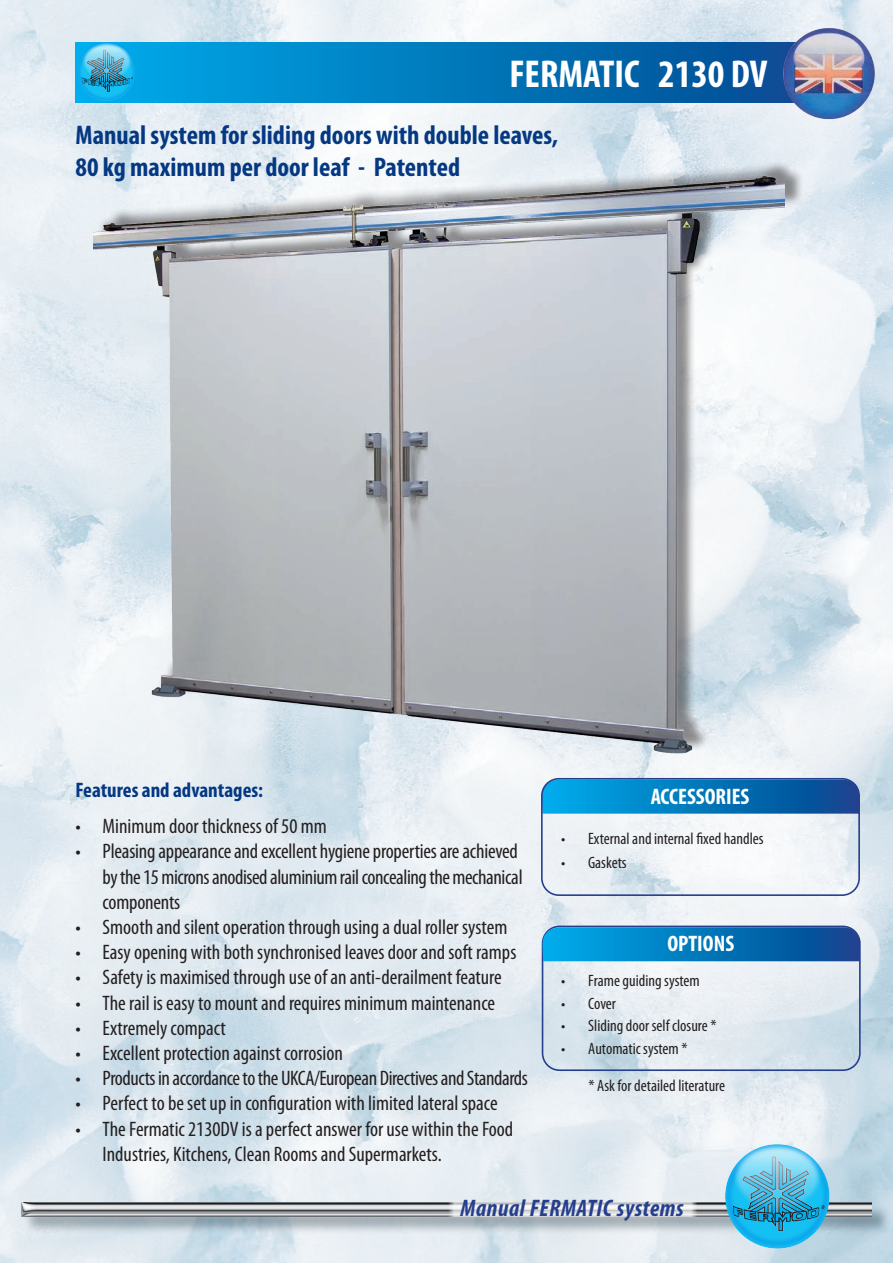
<style>
.page{position:relative;width:893px;height:1263px;background:#fff}
.page>*{position:absolute;margin:0;border:0;box-sizing:border-box;transform-origin:0 0}
.t1{font:700 condensed 39px "Myriad Pro";color:#fff}
.t2{font:700 condensed 27px "Myriad Pro";color:#043883}
.t3{font:italic 700 condensed 24px "Myriad Pro";letter-spacing:.025em;color:#253f8e}
.t4{font:700 condensed 22.5px "Myriad Pro";color:#fff}
.t5{font:condensed 21px/25.2px "Myriad Pro";color:#231f20}
.t6{font:condensed 21px "Myriad Pro";letter-spacing:-.02em;color:#231f20}
.t7{font:700 condensed 21px "Myriad Pro";color:#043883}
.t8{font:condensed 16.5px "Myriad Pro";color:#231f20}
</style>
<div class="page">
<img style="left:0;top:0;width:893px;height:1263px">
<svg style="left:76px;top:43px;width:703px;height:59px;background:#0078bc"></svg>
<img style="left:77px;top:43px;width:59px;height:58px">
<img style="left:80px;top:43px;width:53px;height:39px">
<img style="left:82px;top:49px;width:51px;height:43px">
<div style="left:24px;top:1204px;width:866px;height:31px;background:#001522;opacity:.3"></div>
<img style="left:21px;top:1202px;width:851px;height:15px">
<svg style="left:448px;top:1202px;width:248px;height:15px"></svg>
<img style="left:779px;top:22px;width:100px;height:103px">
<img style="left:725px;top:1144px;width:104px;height:104px">
<img style="left:730px;top:1144px;width:95px;height:70px">
<img style="left:733px;top:1156px;width:91px;height:76px">
<svg style="left:542px;top:780px;width:317px;height:34px;background:#0678bb"></svg>
<div style="left:541px;top:778px;width:319px;height:118px;border:2px solid #253f8e;border-radius:17px"></div>
<div style="left:542px;top:925px;width:319px;height:146px;border:2px solid #253f8e;border-radius:17px"></div>
<svg style="left:542px;top:927px;width:318px;height:34px;background:#0678bb"></svg>
<div style="left:97px;top:159px;width:708px;height:593px;background:#231f20;opacity:.5"></div>
<img style="left:93px;top:165px;width:691px;height:619px">
<p class="t1" style="left:509px;top:50px;width:260px">FERMATIC 2130 DV</p>
<p class="t2" style="left:76px;top:118px;width:484px">Manual system for sliding doors with double leaves,</p>
<p class="t2" style="left:76px;top:150px;width:386px">80 kg maximum per door leaf - Patented</p>
<p class="t7" style="left:76px;top:777px;width:189px">Features and advantages:</p>
<p class="t5" style="left:76px;top:813px;width:253px">• Minimum door thickness of 50 mm</p>
<p class="t5" style="left:103px;top:838px;width:422px;text-indent:-27px">• Pleasing appearance and excellent hygiene properties are achieved by the 15 microns anodised aluminium rail concealing the mechanical components</p>
<p class="t5" style="left:76px;top:914px;width:433px">• Smooth and silent operation through using a dual roller system</p>
<p class="t5" style="left:76px;top:939px;width:442px">• Easy opening with both synchronised leaves door and soft ramps</p>
<p class="t5" style="left:76px;top:964px;width:428px">• Safety is maximised through use of an anti-derailment feature</p>
<p class="t5" style="left:76px;top:990px;width:421px">• The rail is easy to mount and requires minimum maintenance</p>
<p class="t5" style="left:76px;top:1015px;width:152px">• Extremely compact</p>
<p class="t5" style="left:76px;top:1040px;width:269px">• Excellent protection against corrosion</p>
<p class="t6" style="left:76px;top:1065px;width:454px">• Products in accordance to the UKCA/European Directives and Standards</p>
<p class="t5" style="left:76px;top:1090px;width:424px">• Perfect to be set up in configuration with limited lateral space</p>
<p class="t5" style="left:103px;top:1116px;width:412px;text-indent:-27px">• The Fermatic 2130DV is a perfect answer for use within the Food<br>Industries, Kitchens, Clean Rooms and Supermarkets.</p>
<p class="t3" style="left:460px;top:1193px;width:225px">Manual FERMATIC systems</p>
<p class="t4" style="left:651px;top:782px;width:100px">ACCESSORIES</p>
<p class="t8" style="left:561px;top:829px;width:204px">• External and internal fixed handles</p>
<p class="t8" style="left:561px;top:853px;width:67px">• Gaskets</p>
<p class="t4" style="left:667px;top:930px;width:68px">OPTIONS</p>
<p class="t8" style="left:561px;top:971px;width:140px">• Frame guiding system</p>
<p class="t8" style="left:561px;top:993px;width:56px">• Cover</p>
<p class="t8" style="left:561px;top:1016px;width:157px">• Sliding door self closure *</p>
<p class="t8" style="left:561px;top:1038px;width:128px">• Automatic system *</p>
<p class="t8" style="left:588px;top:1075px;width:138px">* Ask for detailed literature</p>
</div>
